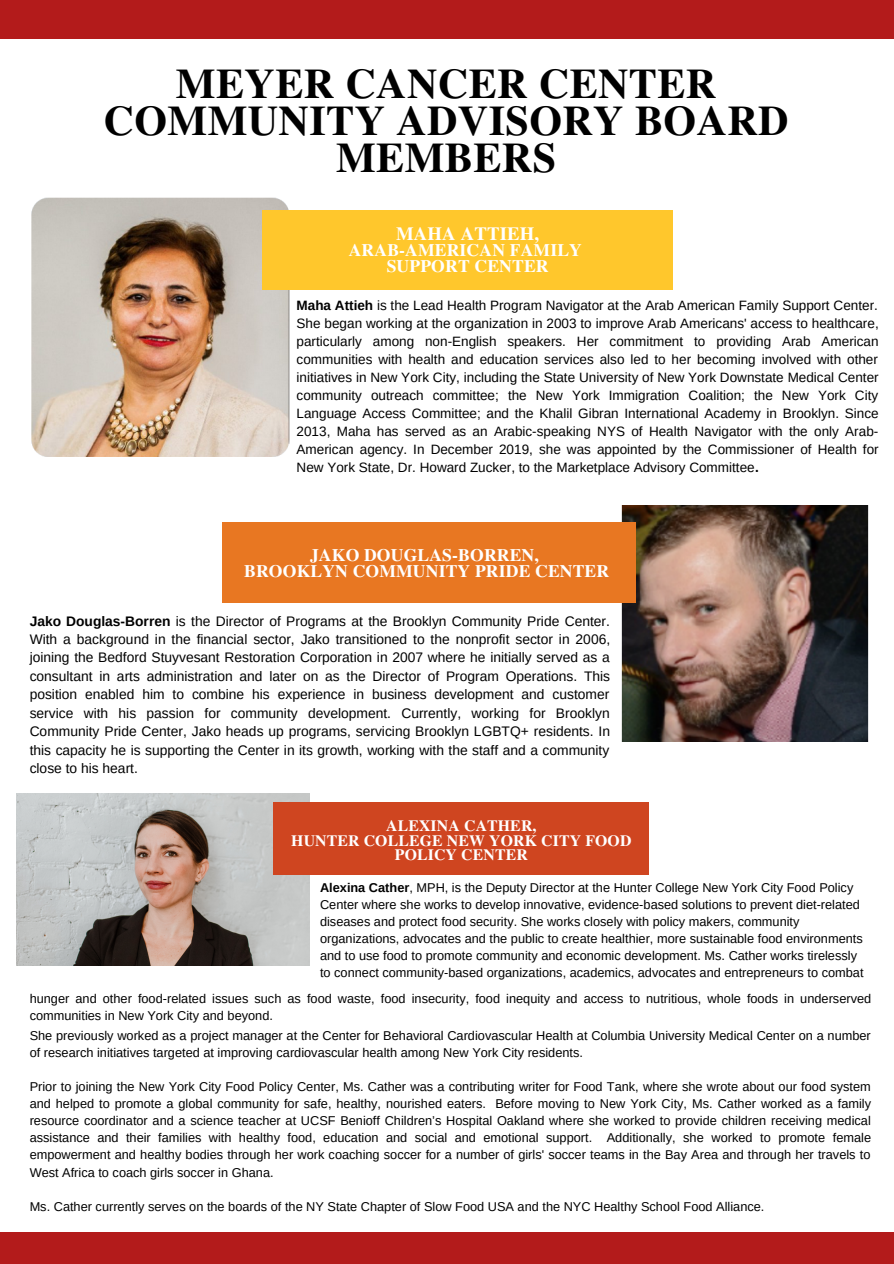
<style>
.page{position:relative;width:894px;height:1264px;background:#fff}
.page>*{position:absolute;margin:0;border:0;box-sizing:border-box;transform-origin:0 0}
.t1{font:700 42px/37.2px "Te X Gyre Termes";letter-spacing:.01em;color:#000;text-align:center}
.t2{font:700 18.6px "Te X Gyre Termes";letter-spacing:.01em;color:#fff}
.t3{font:700 17.55px "Te X Gyre Termes";letter-spacing:.01em;color:#fff}
.t4{font:700 15.75px/14.1px "Te X Gyre Termes";letter-spacing:.01em;color:#fff;text-align:center}
.t5{font:13.8px/18.5px "Arimo";color:#000;text-align:justify}
.t6{font:13.5px/18px "Arimo";color:#000;text-align:justify}
.t7{font:12.75px/17px "Arimo";color:#000}
.s1{font-weight:700}
</style>
<div class="page">
<div style="left:0;top:1231px;width:893px;height:32px;background:#b31b1b"></div>
<div style="left:0;top:0;width:893px;height:38px;background:#b31b1b"></div>
<img style="left:621px;top:505px;width:246px;height:236px">
<img style="left:31px;top:197px;width:259px;height:260px">
<div style="left:262px;top:210px;width:410px;height:79px;background:#ffc72c"></div>
<div style="left:222px;top:522px;width:413px;height:80px;background:#e87722"></div>
<img style="left:17px;top:793px;width:292px;height:172px">
<div style="left:274px;top:802px;width:375px;height:72px;background:#cf4520"></div>
<p class="t1" style="left:104px;top:63px;width:686px">MEYER CANCER CENTER<br>COMMUNITY ADVISORY BOARD<br>MEMBERS</p>
<p class="t2" style="left:396px;top:219px;width:144px">MAHA ATTIEH,</p>
<p class="t3" style="left:348px;top:237px;width:235px">ARAB-AMERICAN FAMILY</p>
<p class="t3" style="left:386px;top:252px;width:163px">SUPPORT CENTER</p>
<p class="t6" style="left:296px;top:296px;width:583px"><span class="s1">Maha Attieh</span> is the Lead Health Program Navigator at the Arab American Family Support Center.<br>She began working at the organization in 2003 to improve Arab Americans' access to healthcare, particularly among non-English speakers. Her commitment to providing Arab American communities with health and education services also led to her becoming involved with other initiatives in New York City, including the State University of New York Downstate Medical Center community outreach committee; the New York Immigration Coalition; the New York City Language Access Committee; and the Khalil Gibran International Academy in Brooklyn. Since 2013, Maha has served as an Arabic-speaking NYS of Health Navigator with the only Arab-American agency. In December 2019, she was appointed by the Commissioner of Health for New York State, Dr. Howard Zucker, to the Marketplace Advisory Committee<span class="s1">.</span></p>
<p class="t3" style="left:310px;top:541px;width:230px">JAKO DOUGLAS-BORREN,</p>
<p class="t3" style="left:244px;top:557px;width:366px">BROOKLYN COMMUNITY PRIDE CENTER</p>
<p class="t5" style="left:30px;top:611px;width:582px"><span class="s1">Jako Douglas-Borren</span> is the Director of Programs at the Brooklyn Community Pride Center.<br>With a background in the financial sector, Jako transitioned to the nonprofit sector in 2006, joining the Bedford Stuyvesant Restoration Corporation in 2007 where he initially served as a consultant in arts administration and later on as the Director of Program Operations. This position enabled him to combine his experience in business development and customer service with his passion for community development. Currently, working for Brooklyn Community Pride Center, Jako heads up programs, servicing Brooklyn LGBTQ+ residents. In this capacity he is supporting the Center in its growth, working with the staff and a community close to his heart.</p>
<p class="t4" style="left:386px;top:818px;width:152px">ALEXINA CATHER,</p>
<p class="t4" style="left:291px;top:832px;width:341px">HUNTER COLLEGE NEW YORK CITY FOOD<br>POLICY CENTER</p>
<p class="t7" style="left:320px;top:879px;width:545px"><span class="s1">Alexina Cather</span>, MPH, is the Deputy Director at the Hunter College New York City Food Policy Center where she works to develop innovative, evidence-based solutions to prevent diet-related diseases and protect food security. She works closely with policy makers, community organizations, advocates and the public to create healthier, more sustainable food environments and to use food to promote community and economic development. Ms. Cather works tirelessly to connect community-based organizations, academics, advocates and entrepreneurs to combat</p>
<p class="t7" style="left:30px;top:990px;width:842px">hunger and other food-related issues such as food waste, food insecurity, food inequity and access to nutritious, whole foods in underserved communities in New York City and beyond.</p>
<p class="t7" style="left:30px;top:1027px;width:842px">She previously worked as a project manager at the Center for Behavioral Cardiovascular Health at Columbia University Medical Center on a number of research initiatives targeted at improving cardiovascular health among New York City residents.</p>
<p class="t7" style="left:30px;top:1078px;width:842px;text-align:justify">Prior to joining the New York City Food Policy Center, Ms. Cather was a contributing writer for Food Tank, where she wrote about our food system and helped to promote a global community for safe, healthy, nourished eaters. Before moving to New York City, Ms. Cather worked as a family resource coordinator and a science teacher at UCSF Benioff Children’s Hospital Oakland where she worked to provide children receiving medical assistance and their families with healthy food, education and social and emotional support. Additionally, she worked to promote female empowerment and healthy bodies through her work coaching soccer for a number of girls' soccer teams in the Bay Area and through her travels to West Africa to coach girls soccer in Ghana.</p>
<p class="t7" style="left:30px;top:1197px;width:736px">Ms. Cather currently serves on the boards of the NY State Chapter of Slow Food USA and the NYC Healthy School Food Alliance.</p>
</div>
